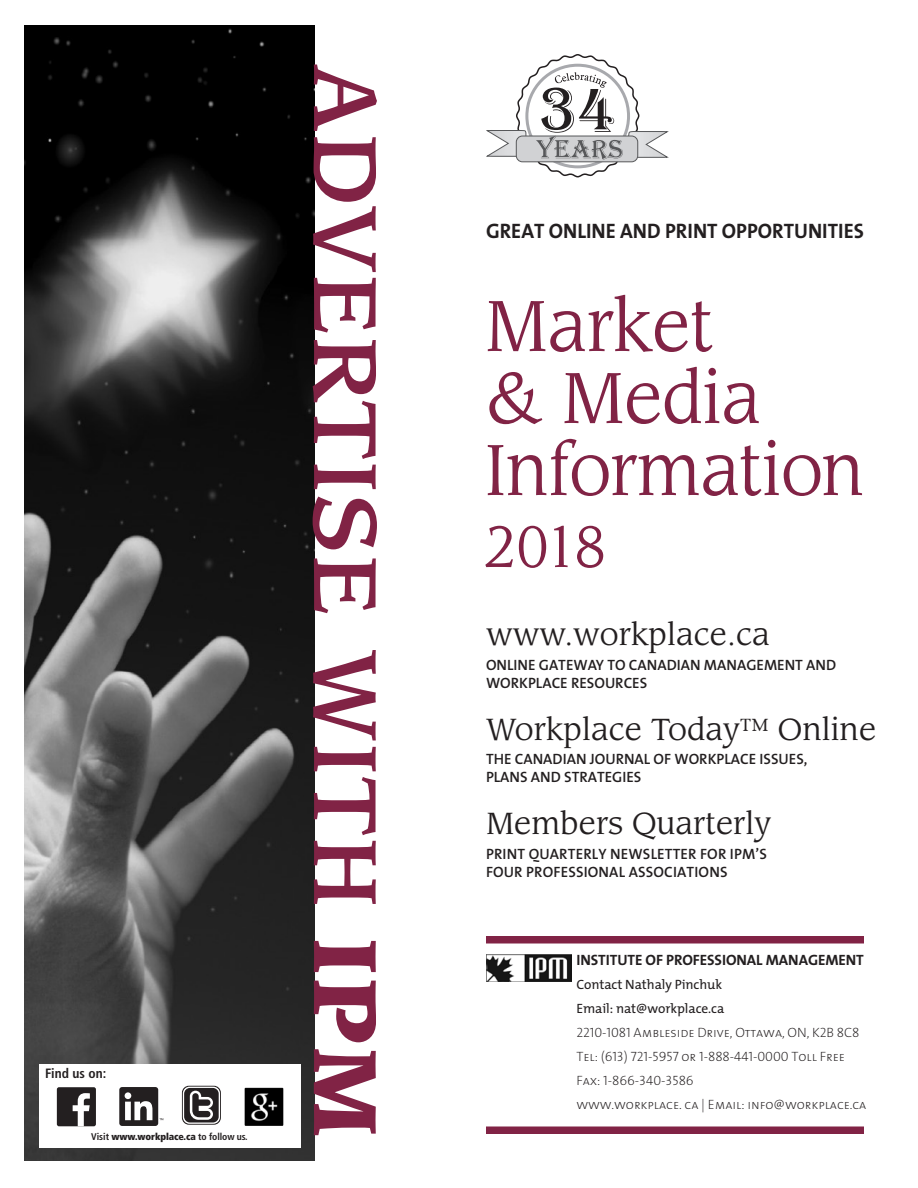
<style>
.page{position:relative;width:918px;height:1188px;background:#fff}
.page>*{position:absolute;margin:0;border:0;box-sizing:border-box;transform-origin:0 0}
.t1{font:500 87px "Leawood Std";letter-spacing:.03em;color:#812345}
.t2{font:70.5px/72px "Leawood Std";letter-spacing:-.01em;color:#812345;scale:.95 1}
.t3{font:57px "Leawood Std";color:#812345;scale:.95 1}
.t4{font:30px "Leawood Std";color:#231f20}
.Prgph_L2{font:700 21px "The Mix";color:#231f20}
.Prgph_L2-2{font:15px/18px "The Mix Semi Bold Caps";color:#231f20}
.Prgph_L2-3{font:15px "The Mix Bold Caps";letter-spacing:-.005em;color:#231f20}
.Prgph_L2-4{font:13.5px "The Mix Extra Light Caps";letter-spacing:-.005em;color:#231f20}
.t5{font:13.5px "The Mix";letter-spacing:-.005em;color:#231f20}
.t6{font:700 condensed 13.5px "Frutiger LT Std";color:#231f20}
.t7{font:700 condensed 9.75px "Frutiger LT Std";letter-spacing:-.01em;color:#231f20}
.s1{font-weight:900}
</style>
<div class="page">
<img style="left:25px;top:26px;width:289px;height:1135px">
<div style="left:486px;top:1126px;width:378px;height:8px;background:#812345"></div>
<div style="left:486px;top:936px;width:378px;height:8px;background:#812345"></div>
<img style="left:486px;top:954px;width:85px;height:28px">
<div style="left:39px;top:1064px;width:261px;height:84px;background:#fff"></div>
<div style="left:119px;top:1087px;width:39px;height:39px;background:#231f20;border-radius:3px"></div>
<svg style="left:125px;top:1092px;width:27px;height:28px"></svg>
<svg style="left:182px;top:1086px;width:39px;height:39px"></svg>
<svg style="left:183px;top:1087px;width:37px;height:37px"></svg>
<img style="left:244px;top:1088px;width:40px;height:38px">
<div style="left:57px;top:1087px;width:39px;height:39px;background:#231f20;border-radius:2px"></div>
<svg style="left:73px;top:1093px;width:17px;height:33px"></svg>
<svg style="left:486px;top:54px;width:183px;height:123px"></svg>
<p class="t6" style="left:45px;top:1065px;width:63px">Find us on:</p>
<p class="t7" style="left:91px;top:1131px;width:158px">Visit <span class="s1">www.workplace.ca</span> to follow us.</p>
<p class="t1" style="left:398px;top:64px;width:1076px;rotate:90deg">ADVERTISE WITH <span class="s1">IPM</span></p>
<p class="Prgph_L2" style="left:486px;top:213px;width:379px">GREAT ONLINE AND PRINT OPPORTUNITIES</p>
<p class="t2" style="left:485px;top:291px;width:401px">Market<br>&amp; Media<br>Information</p>
<p class="t3" style="left:485px;top:513px;width:129px">2018</p>
<p class="t4" style="left:486px;top:617px;width:285px">www.workplace.ca</p>
<p class="Prgph_L2-2" style="left:486px;top:655px;width:352px">ONLINE GATEWAY TO CANADIAN MANAGEMENT AND<br>WORKPLACE RESOURCES</p>
<p class="t4" style="left:486px;top:711px;width:392px">Workplace Today™ Online</p>
<p class="Prgph_L2-2" style="left:486px;top:750px;width:323px">THE CANADIAN JOURNAL OF WORKPLACE ISSUES,<br>PLANS AND STRATEGIES</p>
<p class="t4" style="left:486px;top:806px;width:286px">Members Quarterly</p>
<p class="Prgph_L2-2" style="left:486px;top:844px;width:283px">PRINT QUARTERLY NEWSLETTER FOR IPM’S<br>FOUR PROFESSIONAL ASSOCIATIONS</p>
<p class="Prgph_L2-3" style="left:576px;top:948px;width:289px">INSTITUTE OF PROFESSIONAL MANAGEMENT</p>
<p class="t5" style="left:576px;top:973px;width:147px">Contact Nathaly Pinchuk</p>
<p class="t5" style="left:576px;top:997px;width:149px">Email: nat@workplace.ca</p>
<p class="Prgph_L2-4" style="left:576px;top:1022px;width:285px">2210-1081 Ambleside Drive, Ottawa, ON, K2B 8C8</p>
<p class="Prgph_L2-4" style="left:576px;top:1046px;width:270px">Tel: (613) 721-5957 or 1-888-441-0000 Toll Free</p>
<p class="Prgph_L2-4" style="left:576px;top:1070px;width:119px">Fax: 1-866-340-3586</p>
<p class="Prgph_L2-4" style="left:576px;top:1094px;width:292px">www.workplace. ca | Email: info@workplace.ca</p>
</div>
